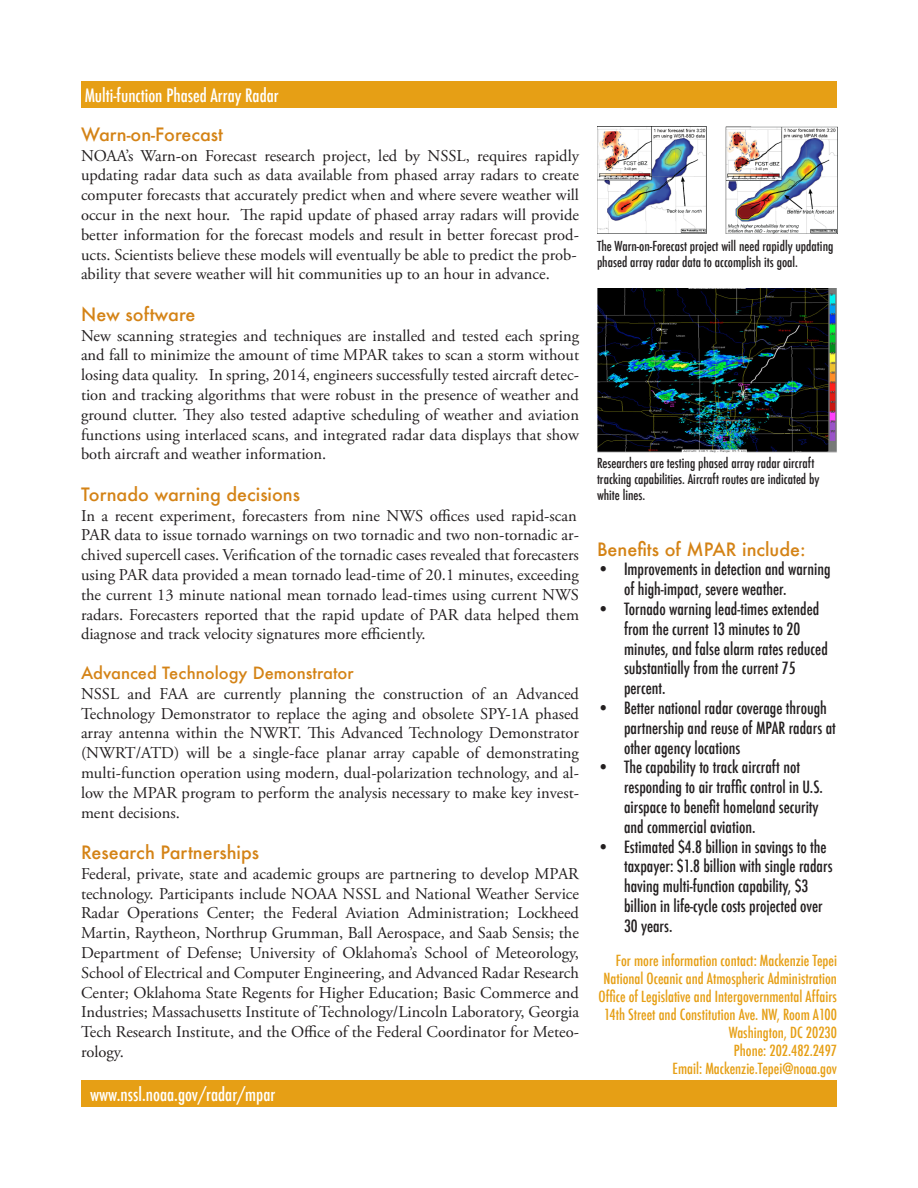
<style>
.page{position:relative;width:918px;height:1188px;background:#fff}
.page>*{position:absolute;margin:0;border:0;box-sizing:border-box;transform-origin:0 0}
.Subhead{font:500 18px "Futura";color:#d48316}
.Subhead-2{font:500 condensed 18px "Futura";color:#fff}
.Text{font:16.5px/19.8px "Adobe Garamond Pro";color:#231f20;text-align:justify}
.Text-2{font:500 condensed 16.5px/19.8px "Futura";color:#231f20}
.Text-3{font:500 16.5px "Futura";color:#d48316}
.Subhead-3{font:500 condensed 15px "Futura";color:#e69f15}
.Text-4{font:500 condensed 15px "Futura";color:#e69f15}
.t1{font:500 condensed 13.5px/16.2px "Futura";color:#231f20}
</style>
<div class="page">
<div style="left:81px;top:81px;width:756px;height:27px;background:#e69f15"></div>
<div style="left:81px;top:1080px;width:756px;height:27px;background:#e69f15"></div>
<img style="left:597px;top:288px;width:240px;height:164px">
<img style="left:597px;top:126px;width:241px;height:108px">
<p class="Subhead-2" style="left:85px;top:84px;width:196px">Multi-function Phased Array Radar</p>
<p class="Subhead" style="left:81px;top:122px;width:144px">Warn-on-Forecast</p>
<p class="Text" style="left:81px;top:146px;width:500px;text-align:left">NOAA’s Warn-on Forecast research project, led by NSSL, requires rapidly updating radar data such as data available from phased array radars to create computer forecasts that accurately predict when and where severe weather will occur in the next hour. The rapid update of phased array radars will provide better information for the forecast models and result in better forecast prod&shy;ucts. Scientists believe these models will eventually be able to predict the prob&shy;ability that severe weather will hit communities up to an hour in advance.</p>
<p class="Subhead" style="left:81px;top:302px;width:116px">New software</p>
<p class="Text" style="left:81px;top:326px;width:500px">New scanning strategies and techniques are installed and tested each spring and fall to minimize the amount of time MPAR takes to scan a storm without losing data quality. In spring, 2014, engineers successfully tested aircraft detec&shy;tion and tracking algorithms that were robust in the presence of weather and ground clutter. They also tested adaptive scheduling of weather and aviation functions using interlaced scans, and integrated radar data displays that show both aircraft and weather information.</p>
<p class="Subhead" style="left:81px;top:482px;width:221px">Tornado warning decisions</p>
<p class="Text" style="left:81px;top:506px;width:500px;text-align:left">In a recent experiment, forecasters from nine NWS offices used rapid-scan PAR data to issue tornado warnings on two tornadic and two non-tornadic ar&shy;chived supercell cases. Verification of the tornadic cases revealed that forecasters using PAR data provided a mean tornado lead-time of 20.1 minutes, exceeding the current 13 minute national mean tornado lead-times using current NWS radars. Forecasters reported that the rapid update of PAR data helped them diagnose and track velocity signatures more efficiently.</p>
<p class="Text-3" style="left:81px;top:662px;width:274px">Advanced Technology Demonstrator</p>
<p class="Text" style="left:81px;top:684px;width:500px">NSSL and FAA are currently planning the construction of an Advanced Technology Demonstrator to replace the aging and obsolete SPY-1A phased array antenna within the NWRT. This Advanced Technology Demonstrator (NWRT/ATD) will be a single-face planar array capable of demonstrating multi-function operation using modern, dual-polarization technology, and al&shy;low the MPAR program to perform the analysis necessary to make key invest&shy;ment decisions.</p>
<p class="Subhead" style="left:81px;top:840px;width:180px">Research Partnerships</p>
<p class="Text" style="left:81px;top:864px;width:500px">Federal, private, state and academic groups are partnering to develop MPAR technology. Participants include NOAA NSSL and National Weather Service Radar Operations Center; the Federal Aviation Administration; Lockheed Martin, Raytheon, Northrup Grumman, Ball Aerospace, and Saab Sensis; the Department of Defense; University of Oklahoma’s School of Meteorology, School of Electrical and Computer Engineering, and Advanced Radar Research Center; Oklahoma State Regents for Higher Education; Basic Commerce and Industries; Massachusetts Institute of Technology/Lincoln Laboratory, Georgia Tech Research Institute, and the Office of the Federal Coordinator for Meteo&shy;rology.</p>
<p class="Subhead-2" style="left:90px;top:1083px;width:187px">www.nssl.noaa.gov/radar/mpar</p>
<p class="t1" style="left:597px;top:238px;width:238px">The Warn-on-Forecast project will need rapidly updating phased array radar data to accomplish its goal.</p>
<p class="t1" style="left:597px;top:455px;width:224px">Researchers are testing phased array radar aircraft tracking capabilities. Aircraft routes are indicated by white lines.</p>
<p class="Subhead" style="left:597px;top:537px;width:210px">Benefits of MPAR include:</p>
<p class="Text-2" style="left:624px;top:559px;width:208px;text-indent:-27px">• Improvements in detection and warning of high-impact, severe weather.</p>
<p class="Text-2" style="left:624px;top:599px;width:205px;text-indent:-27px">• Tornado warning lead-times extended from the current 13 minutes to 20 minutes, and false alarm rates reduced substantially from the current 75 percent.</p>
<p class="Text-2" style="left:624px;top:698px;width:213px;text-indent:-27px">• Better national radar coverage through partnership and reuse of MPAR radars at other agency locations</p>
<p class="Text-2" style="left:624px;top:757px;width:200px;text-indent:-27px">• The capability to track aircraft not responding to air traffic control in U.S. airspace to benefit homeland security and commercial aviation.</p>
<p class="Text-2" style="left:624px;top:837px;width:210px;text-indent:-27px">• Estimated $4.8 billion in savings to the taxpayer: $1.8 billion with single radars having multi-function capability, $3 billion in life-cycle costs projected over 30 years.</p>
<p class="Subhead-3" style="left:616px;top:951px;width:223px">For more information contact: Mackenzie Tepei</p>
<p class="Subhead-3" style="left:603px;top:969px;width:235px">National Oceanic and Atmospheric Administration</p>
<p class="Subhead-3" style="left:599px;top:987px;width:240px">Office of Legislative and Intergovernmental Affairs</p>
<p class="Subhead-3" style="left:604px;top:1005px;width:234px">14th Street and Constitution Ave. NW, Room A100</p>
<p class="Text-4" style="left:729px;top:1023px;width:110px">Washington, DC 20230</p>
<p class="Text-4" style="left:734px;top:1041px;width:105px">Phone: 202.482.2497</p>
<p class="Text-4" style="left:673px;top:1059px;width:166px">Email: Mackenzie.Tepei@noaa.gov</p>
</div>
